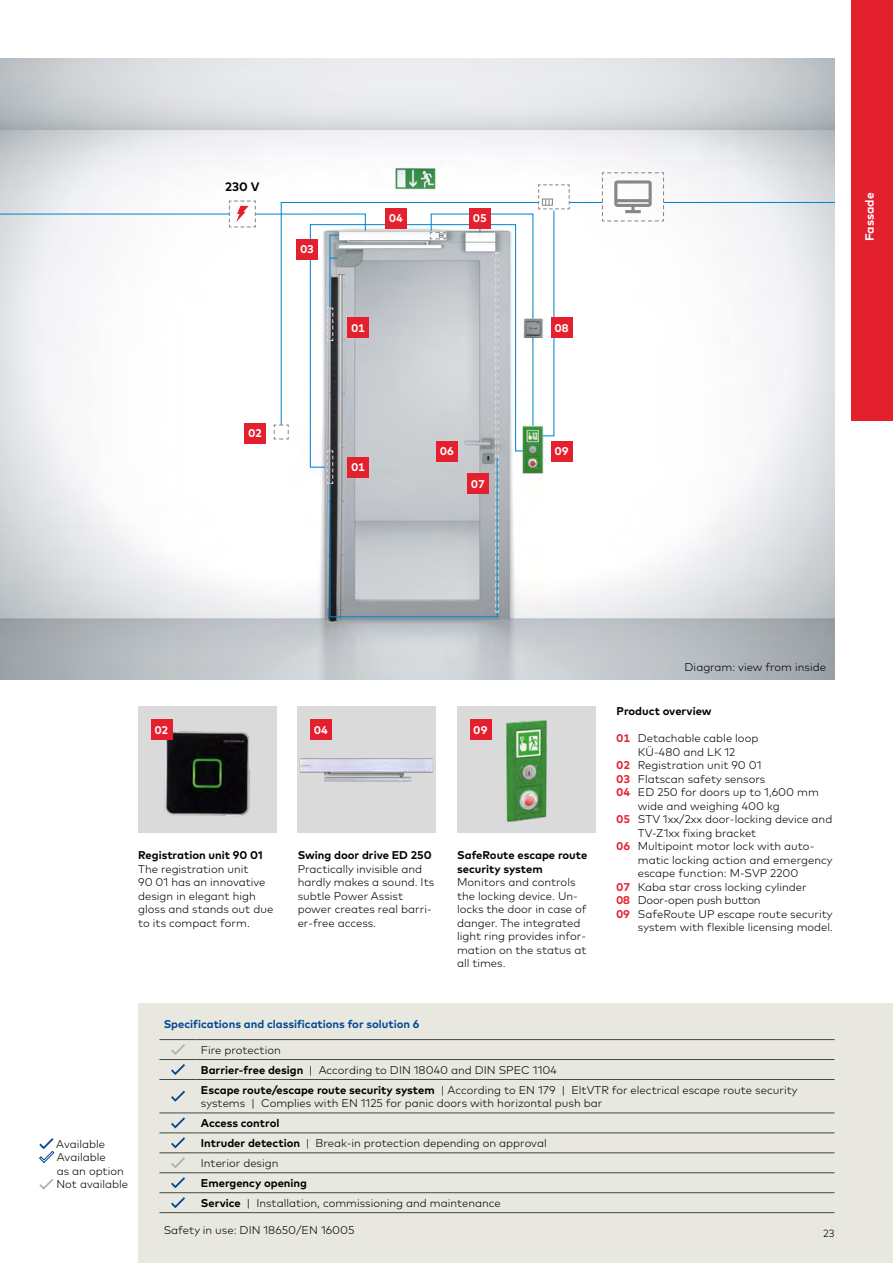
<style>
.page{position:relative;width:893px;height:1263px;background:#fff}
.page>*{position:absolute;margin:0;border:0;box-sizing:border-box;transform-origin:0 0}
.t1{font:700 12.3px "Mark Pro";color:#000}
.t2{font:700 12px "Mark Pro";color:#fff}
.t3{font:300 11.25px/13.5px "Mark Pro";color:#000}
.t4{font:700 11.25px/13.5px "Mark Pro";color:#000}
.t5{font:700 11.25px "Mark Pro";color:#004993}
.t6{font:700 11.25px "Mark Pro";letter-spacing:.01em;color:#fff}
.t7{font:300 11.25px "Mark Pro";letter-spacing:-.02em;color:#000}
.t8{font:300 10.5px "Mark Pro";color:#000}
.s1{font-weight:700;color:#e5202e}
.s2{font-weight:700}
</style>
<div class="page">
<img style="left:0;top:58px;width:834px;height:621px">
<hr style="left:0;top:214px;width:230px;height:1px;background:#0085cd">
<hr style="left:569px;top:202px;width:33px;height:1px;background:#0085cd">
<svg style="left:601px;top:172px;width:64px;height:50px"></svg>
<hr style="left:663px;top:202px;width:171px;height:1px;background:#0085cd">
<svg style="left:228px;top:184px;width:342px;height:434px"></svg>
<img style="left:457px;top:706px;width:138px;height:126px">
<div style="left:298px;top:706px;width:138px;height:126px;background:#dadada"></div>
<img style="left:299px;top:758px;width:134px;height:24px">
<div style="left:138px;top:706px;width:138px;height:126px;background:#dadada"></div>
<img style="left:164px;top:719px;width:86px;height:97px">
<div style="left:852px;top:0;width:41px;height:421px;background:#e5202e"></div>
<div style="left:138px;top:1003px;width:755px;height:260px;background:#e9e8e0"></div>
<hr style="left:159px;top:1039px;width:38px;height:1px;background:#434748">
<hr style="left:159px;top:1059px;width:38px;height:1px;background:#434748">
<hr style="left:159px;top:1079px;width:38px;height:1px;background:#434748">
<hr style="left:159px;top:1113px;width:38px;height:1px;background:#434748">
<hr style="left:159px;top:1132px;width:38px;height:1px;background:#434748">
<hr style="left:159px;top:1152px;width:38px;height:1px;background:#434748">
<hr style="left:159px;top:1172px;width:38px;height:1px;background:#434748">
<hr style="left:197px;top:1039px;width:637px;height:1px;background:#434748">
<hr style="left:197px;top:1059px;width:637px;height:1px;background:#434748">
<hr style="left:197px;top:1079px;width:637px;height:1px;background:#434748">
<hr style="left:197px;top:1113px;width:637px;height:1px;background:#434748">
<hr style="left:197px;top:1132px;width:637px;height:1px;background:#434748">
<hr style="left:197px;top:1152px;width:637px;height:1px;background:#434748">
<hr style="left:197px;top:1172px;width:637px;height:1px;background:#434748">
<hr style="left:159px;top:1192px;width:38px;height:1px;background:#434748">
<hr style="left:197px;top:1192px;width:637px;height:1px;background:#434748">
<hr style="left:159px;top:1212px;width:38px;height:1px;background:#434748">
<hr style="left:197px;top:1212px;width:637px;height:1px;background:#434748">
<svg style="left:171px;top:1044px;width:14px;height:11px"></svg>
<svg style="left:171px;top:1064px;width:14px;height:11px"></svg>
<svg style="left:171px;top:1091px;width:14px;height:11px"></svg>
<svg style="left:171px;top:1117px;width:14px;height:11px"></svg>
<svg style="left:171px;top:1137px;width:14px;height:11px"></svg>
<svg style="left:171px;top:1157px;width:14px;height:11px"></svg>
<svg style="left:171px;top:1177px;width:14px;height:11px"></svg>
<svg style="left:171px;top:1197px;width:14px;height:11px"></svg>
<div style="left:470px;top:719px;width:21px;height:21px;background:#e5202e"></div>
<div style="left:310px;top:719px;width:22px;height:21px;background:#e5202e"></div>
<div style="left:151px;top:719px;width:21px;height:21px;background:#e5202e"></div>
<div style="left:348px;top:457px;width:21px;height:21px;background:#e5202e"></div>
<div style="left:348px;top:317px;width:21px;height:21px;background:#e5202e"></div>
<div style="left:244px;top:423px;width:22px;height:21px;background:#e5202e"></div>
<div style="left:297px;top:239px;width:21px;height:21px;background:#e5202e"></div>
<div style="left:385px;top:208px;width:22px;height:21px;background:#e5202e"></div>
<div style="left:469px;top:208px;width:22px;height:21px;background:#e5202e"></div>
<div style="left:436px;top:441px;width:22px;height:21px;background:#e5202e"></div>
<div style="left:467px;top:473px;width:22px;height:21px;background:#e5202e"></div>
<div style="left:551px;top:317px;width:21px;height:21px;background:#e5202e"></div>
<div style="left:551px;top:441px;width:21px;height:21px;background:#e5202e"></div>
<svg style="left:39px;top:1138px;width:15px;height:25px"></svg>
<svg style="left:39px;top:1179px;width:14px;height:11px"></svg>
<p class="t1" style="left:225px;top:177px;width:36px">230 V</p>
<p class="t6" style="left:248px;top:424px;width:15px">02</p>
<p class="t6" style="left:300px;top:241px;width:15px">03</p>
<p class="t6" style="left:389px;top:210px;width:15px">04</p>
<p class="t6" style="left:473px;top:210px;width:15px">05</p>
<p class="t6" style="left:351px;top:319px;width:15px">01</p>
<p class="t6" style="left:351px;top:459px;width:15px">01</p>
<p class="t6" style="left:440px;top:443px;width:15px">06</p>
<p class="t6" style="left:471px;top:475px;width:15px">07</p>
<p class="t6" style="left:555px;top:319px;width:15px">08</p>
<p class="t6" style="left:555px;top:443px;width:15px">09</p>
<p class="t2" style="left:861px;top:241px;width:50px;rotate:-90deg">Fassade</p>
<p class="t6" style="left:155px;top:721px;width:15px">02</p>
<p class="t6" style="left:314px;top:721px;width:15px">04</p>
<p class="t6" style="left:474px;top:721px;width:15px">09</p>
<p class="t4" style="left:138px;top:848px;width:126px">Registration unit 90 01</p>
<p class="t3" style="left:138px;top:861px;width:137px">The registration unit<br>90 01 has an innovative design in elegant high gloss and stands out due to its compact form.</p>
<p class="t4" style="left:298px;top:848px;width:135px">Swing door drive ED 250</p>
<p class="t3" style="left:298px;top:861px;width:138px">Practically invisible and hardly makes a sound. Its subtle Power Assist power creates real barri&shy;er-free access.</p>
<p class="t4" style="left:457px;top:848px;width:132px">SafeRoute escape route security system</p>
<p class="t3" style="left:457px;top:875px;width:131px">Monitors and controls the locking device. Un&shy;locks the door in case of danger. The integrated light ring provides infor&shy;mation on the status at all times.</p>
<p class="t3" style="left:685px;top:659px;width:143px">Diagram: view from inside</p>
<p class="t4" style="left:617px;top:704px;width:97px">Product overview</p>
<p class="t3" style="left:617px;top:731px;width:143px"><span class="s1">01</span> Detachable cable loop</p>
<p class="t3" style="left:638px;top:744px;width:99px">KÜ-480 and LK 12</p>
<p class="t3" style="left:617px;top:758px;width:146px"><span class="s1">02</span> Registration unit 90 01</p>
<p class="t3" style="left:617px;top:771px;width:150px"><span class="s1">03</span> Flatscan safety sensors</p>
<p class="t3" style="left:617px;top:785px;width:204px"><span class="s1">04</span> ED 250 for doors up to 1,600 mm</p>
<p class="t3" style="left:638px;top:798px;width:143px">wide and weighing 400 kg</p>
<p class="t3" style="left:617px;top:812px;width:217px"><span class="s1">05</span> STV 1xx/2xx door-locking device and</p>
<p class="t3" style="left:638px;top:825px;width:120px">TV-Z1xx fixing bracket</p>
<p class="t3" style="left:617px;top:839px;width:199px"><span class="s1">06</span> Multipoint motor lock with auto-</p>
<p class="t3" style="left:638px;top:852px;width:196px">matic locking action and emergency</p>
<p class="t3" style="left:638px;top:866px;width:162px">escape function: M-SVP 2200</p>
<p class="t3" style="left:617px;top:879px;width:192px"><span class="s1">07</span> Kaba star cross locking cylinder</p>
<p class="t7" style="left:617px;top:892px;width:146px"><span class="s1">08</span> Door-open push button</p>
<p class="t3" style="left:617px;top:906px;width:218px"><span class="s1">09</span> SafeRoute UP escape route security</p>
<p class="t3" style="left:638px;top:920px;width:197px">system with flexible licensing model.</p>
<p class="t3" style="left:56px;top:1136px;width:73px">Available<br>Available<br>as an option<br>Not available</p>
<p class="t5" style="left:164px;top:1015px;width:257px">Specifications and classifications for solution 6</p>
<p class="t3" style="left:201px;top:1039px;width:598px;line-height:20px">Fire protection<br><span class="s2">Barrier-free design</span> | According to DIN 18040 and DIN SPEC 1104<br><span class="s2">Escape route/escape route security system</span> | According to EN 179 | EltVTR for electrical escape route security</p>
<p class="t3" style="left:201px;top:1096px;width:403px">systems | Complies with EN 1125 for panic doors with horizontal push bar</p>
<p class="t3" style="left:201px;top:1112px;width:347px;line-height:20px"><span class="s2">Access control<br>Intruder detection</span> | Break-in protection depending on approval<br>Interior design</p>
<p class="t3" style="left:201px;top:1172px;width:301px;line-height:20px"><span class="s2">Emergency opening<br>Service</span> | Installation, commissioning and maintenance</p>
<p class="t3" style="left:164px;top:1223px;width:192px">Safety in use: DIN 18650/EN 16005</p>
<p class="t8" style="left:823px;top:1225px;width:13px">23</p>
</div>
